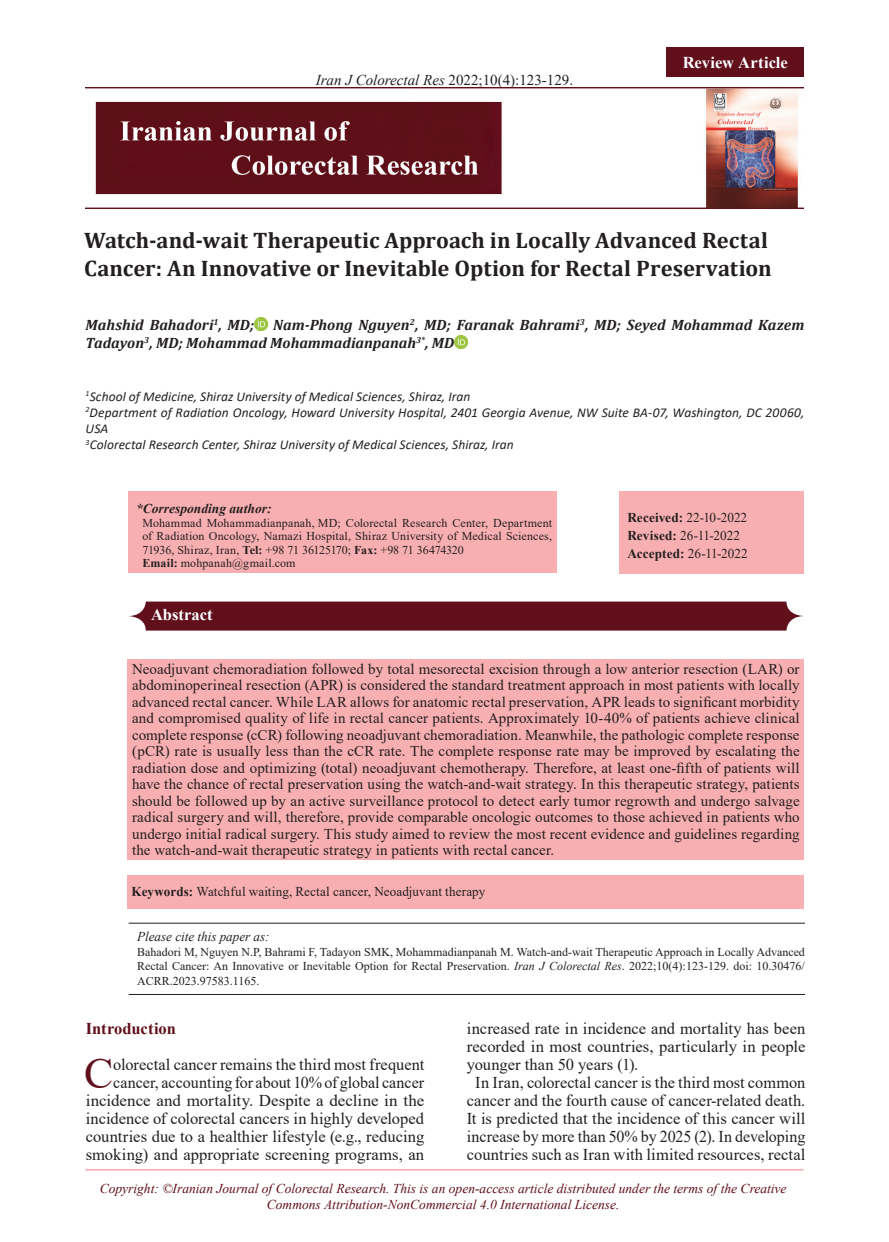
<style>
.page{position:relative;width:889px;height:1242px;background:#fff}
.page>*{position:absolute;margin:0;border:0;box-sizing:border-box;transform-origin:0 0}
.t1{font:43.65px "Times New Roman";color:#600f1b}
.t2{font:700 22.5px/27px "Cambria";color:#231f20}
.t3{font:16.5px/18px "Times New Roman";color:#231f20;text-align:right}
.t4{font:700 16.5px "Times New Roman";color:#fff}
.t5{font:700 16.5px "Times New Roman";color:#600f1b}
.t6{font:15px/16.5px "Times New Roman";letter-spacing:.005em;color:#231f20;text-align:justify}
.t7{font:italic 700 15px/18px "Cambria";color:#231f20}
.t8{font:italic 13.5px/16.2px "Calibri";letter-spacing:.005em;color:#231f20}
.t9{font:italic 13.5px/16.2px "Times New Roman";color:#600f1b;text-align:center}
.t10{font:13.5px/18px "Times New Roman";letter-spacing:.005em;color:#231f20}
.t11{font:italic 13.5px "Times New Roman";color:#231f20}
.t12{font:italic 700 13.5px "Times New Roman";color:#231f20}
.t13{font:12px/13.5px "Times New Roman";letter-spacing:.01em;color:#231f20;text-align:justify}
.s1{font-style:italic}
.s2{font-weight:700}
</style>
<div class="page">
<img style="left:85px;top:88px;width:719px;height:121px">
<svg style="left:254px;top:317px;width:13px;height:13px"></svg>
<svg style="left:454px;top:335px;width:13px;height:13px"></svg>
<div style="left:666px;top:48px;width:138px;height:29px;background:#600f1b"></div>
<div style="left:128px;top:659px;width:676px;height:200px;background:#f8afb1"></div>
<hr style="left:129px;top:994px;width:676px;height:1px;background:#231f20">
<hr style="left:129px;top:923px;width:676px;height:1px;background:#231f20">
<div style="left:128px;top:491px;width:428px;height:81px;background:#f8afb1"></div>
<div style="left:619px;top:491px;width:184px;height:82px;background:#f8afb1"></div>
<hr style="left:85px;top:1169px;width:718px;height:1px;background:#f7a7ad">
<div style="left:127px;top:875px;width:677px;height:33px;background:#f8afb1"></div>
<svg style="left:128px;top:601px;width:676px;height:29px;background:#691d28"></svg>
<p class="t6" style="left:316px;top:72px;width:259px"><span class="s1">Iran J Colorectal Res</span> 2022;10(4):123-129.</p>
<p class="t4" style="left:683px;top:50px;width:106px">Review Article</p>
<h2 class="t2" style="left:84px;top:226px;width:689px">Watch-and-wait Therapeutic Approach in Locally Advanced Rectal<br>Cancer: An Innovative or Inevitable Option for Rectal Preservation</h2>
<p class="t7" style="left:86px;top:315px;width:170px">Mahshid Bahadori<sup>1</sup>, MD;</p>
<p class="t7" style="left:86px;top:315px;width:720px;text-indent:188px">Nam-Phong Nguyen<sup>2</sup>, MD; Faranak Bahrami<sup>3</sup>, MD; Seyed Mohammad Kazem<br>Tadayon<sup>3</sup>, MD; Mohammad Mohammadianpanah<sup>3*</sup>, MD</p>
<p class="t8" style="left:86px;top:387px;width:720px"><sup>1</sup>School of Medicine, Shiraz University of Medical Sciences, Shiraz, Iran<br><sup>2</sup>Department of Radiation Oncology, Howard University Hospital, 2401 Georgia Avenue, NW Suite BA-07, Washington, DC 20060, USA<br><sup>3</sup>Colorectal Research Center, Shiraz University of Medical Sciences, Shiraz, Iran</p>
<p class="t12" style="left:136px;top:499px;width:137px">*Corresponding author:</p>
<p class="t13" style="left:142px;top:515px;width:411px;text-align:left">Mohammad Mohammadianpanah, MD; Colorectal Research Center, Department of Radiation Oncology, Namazi Hospital, Shiraz University of Medical Sciences, 71936, Shiraz, Iran, <span class="s2">Tel:</span> +98 71 36125170; <span class="s2">Fax:</span> +98 71 36474320<br><span class="s2">Email:</span> mohpanah@gmail.com</p>
<p class="t10" style="left:627px;top:508px;width:122px"><span class="s2">Received:</span> 22-10-2022<br><span class="s2">Revised:</span> 26-11-2022<br><span class="s2">Accepted:</span> 26-11-2022</p>
<p class="t4" style="left:151px;top:602px;width:63px">Abstract</p>
<p class="t6" style="left:132px;top:660px;width:669px">Neoadjuvant chemoradiation followed by total mesorectal excision through a low anterior resection (LAR) or abdominoperineal resection (APR) is considered the standard treatment approach in most patients with locally advanced rectal cancer. While LAR allows for anatomic rectal preservation, APR leads to significant morbidity and compromised quality of life in rectal cancer patients. Approximately 10-40% of patients achieve clinical complete response (cCR) following neoadjuvant chemoradiation. Meanwhile, the pathologic complete response (pCR) rate is usually less than the cCR rate. The complete response rate may be improved by escalating the radiation dose and optimizing (total) neoadjuvant chemotherapy. Therefore, at least one-fifth of patients will have the chance of rectal preservation using the watch-and-wait strategy. In this therapeutic strategy, patients should be followed up by an active surveillance protocol to detect early tumor regrowth and undergo salvage radical surgery and will, therefore, provide comparable oncologic outcomes to those achieved in patients who undergo initial radical surgery. This study aimed to review the most recent evidence and guidelines regarding the watch-and-wait therapeutic strategy in patients with rectal cancer.</p>
<p class="t10" style="left:132px;top:882px;width:355px"><span class="s2">Keywords:</span> Watchful waiting, Rectal cancer, Neoadjuvant therapy</p>
<p class="t11" style="left:137px;top:927px;width:134px">Please cite this paper as:</p>
<p class="t13" style="left:137px;top:944px;width:669px;line-height:14.4px">Bahadori M, Nguyen N.P, Bahrami F, Tadayon SMK, Mohammadianpanah M. Watch-and-wait Therapeutic Approach in Locally Advanced Rectal Cancer: An Innovative or Inevitable Option for Rectal Preservation. <span class="s1">Iran J Colorectal Res</span>. 2022;10(4):123-129. doi: 10.30476/ ACRR.2023.97583.1165.</p>
<p class="t5" style="left:86px;top:1016px;width:92px">Introduction</p>
<h1 class="t1" style="left:84px;top:1042px;width:31px">C</h1>
<p class="t3" style="left:86px;top:1055px;width:340px">olorectal cancer remains the third most frequent cancer, accounting for about 10% of global cancer incidence and mortality. Despite a decline in the incidence of colorectal cancers in highly developed countries due to a healthier lifestyle (e.g., reducing smoking) and appropriate screening programs, an</p>
<p class="t3" style="left:467px;top:1019px;width:340px">increased rate in incidence and mortality has been</p>
<p class="t3" style="left:467px;top:1037px;width:340px">recorded in most countries, particularly in people</p>
<p class="t3" style="left:467px;top:1055px;width:173px">younger than 50 years (1).</p>
<p class="t3" style="left:475px;top:1073px;width:331px">In Iran, colorectal cancer is the third most common</p>
<p class="t3" style="left:467px;top:1091px;width:340px">cancer and the fourth cause of cancer-related death.</p>
<p class="t3" style="left:467px;top:1109px;width:340px">It is predicted that the incidence of this cancer will</p>
<p class="t3" style="left:467px;top:1127px;width:340px">increase by more than 50% by 2025 (2). In developing</p>
<p class="t3" style="left:467px;top:1145px;width:340px">countries such as Iran with limited resources, rectal</p>
<p class="t9" style="left:100px;top:1180px;width:688px">Copyright: ©Iranian Journal of Colorectal Research. This is an open-access article distributed under the terms of the Creative<br>Commons Attribution-NonCommercial 4.0 International License.</p>
</div>
